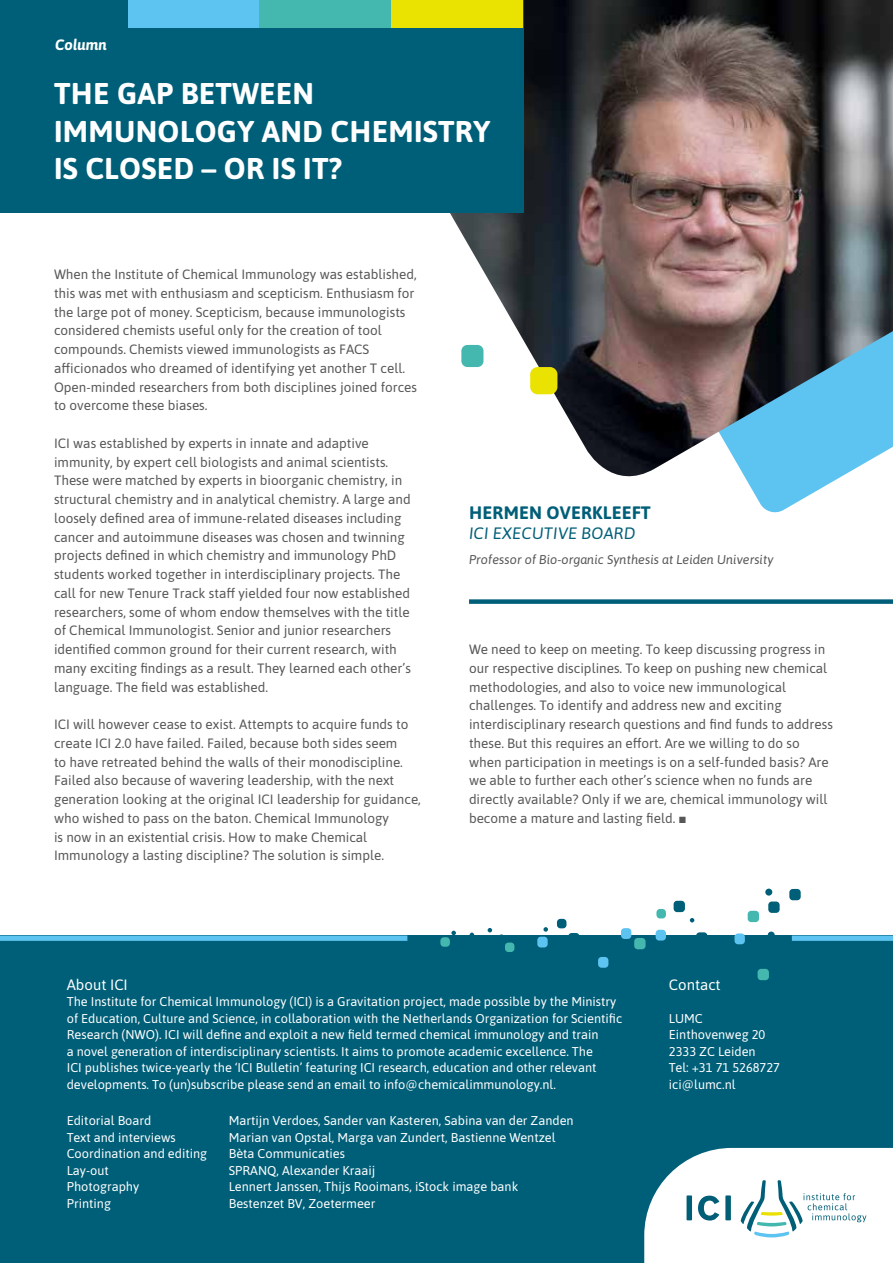
<style>
.page{position:relative;width:893px;height:1263px;background:#fff}
.page>*{position:absolute;margin:0;border:0;box-sizing:border-box;transform-origin:0 0}
.t1{font:700 30px/37.5px "Asap";letter-spacing:.01em;color:#fff}
.t2{font:700 18px "Asap";letter-spacing:.01em;color:#005f78}
.t3{font:italic 16.5px "Asap";letter-spacing:.01em;color:#005f78}
.t4{font:15px "Asap";color:#fff}
.t5{font:italic 700 15px "Asap";color:#fff}
.t6{font:13.5px/18.8px "Asap";color:#575756}
.t7{font:12.75px/16.5px "Asap";color:#fff}
.t8{font:italic 12.75px "Asap";color:#575756}
.s1{font-family:"Arial"}
</style>
<div class="page">
<svg style="left:754px;top:493px;width:59px;height:20px"></svg>
<img style="left:450px;top:0;width:443px;height:493px">
<div style="left:0;top:935px;width:893px;height:328px;background:#005f78"></div>
<div style="left:0;top:0;width:523px;height:213px;background:#005f78"></div>
<div style="left:0;top:935px;width:407px;height:6px;background:#5dc3f0"></div>
<div style="left:440px;top:937px;width:10px;height:10px;background:#44b8af;border-radius:4px"></div>
<div style="left:505px;top:942px;width:9px;height:10px;background:#44b8af;border-radius:4px"></div>
<div style="left:656px;top:909px;width:10px;height:9px;background:#44b8af;border-radius:4px"></div>
<div style="left:568px;top:933px;width:12px;height:11px;background:#005f78;border-radius:4px"></div>
<div style="left:634px;top:938px;width:12px;height:11px;background:#44b8af;border-radius:4px"></div>
<div style="left:696px;top:932px;width:11px;height:12px;background:#005f78;border-radius:4px"></div>
<div style="left:674px;top:901px;width:11px;height:11px;background:#005f78;border-radius:4px"></div>
<div style="left:748px;top:911px;width:11px;height:11px;background:#44b8af;border-radius:4px"></div>
<div style="left:789px;top:889px;width:12px;height:11px;background:#005f78;border-radius:4px"></div>
<div style="left:768px;top:901px;width:12px;height:12px;background:#005f78;border-radius:4px"></div>
<div style="left:758px;top:969px;width:11px;height:11px;background:#44b8af;border-radius:4px"></div>
<div style="left:557px;top:919px;width:9px;height:9px;background:#005f78;border-radius:4px"></div>
<svg style="left:488px;top:928px;width:4px;height:4px"></svg>
<div style="left:498px;top:934px;width:7px;height:7px;background:#005f78;border-radius:50%"></div>
<div style="left:768px;top:931px;width:7px;height:7px;background:#005f78;border-radius:50%"></div>
<div style="left:765px;top:889px;width:7px;height:7px;background:#005f78;border-radius:50%"></div>
<svg style="left:543px;top:927px;width:5px;height:5px"></svg>
<svg style="left:451px;top:931px;width:5px;height:4px"></svg>
<svg style="left:690px;top:918px;width:4px;height:4px"></svg>
<div style="left:537px;top:937px;width:11px;height:10px;background:#5dc3f0;border-radius:4px"></div>
<div style="left:598px;top:957px;width:10px;height:11px;background:#5dc3f0;border-radius:4px"></div>
<div style="left:621px;top:928px;width:10px;height:11px;background:#5dc3f0;border-radius:4px"></div>
<div style="left:656px;top:930px;width:10px;height:10px;background:#5dc3f0;border-radius:4px"></div>
<div style="left:734px;top:933px;width:11px;height:11px;background:#5dc3f0;border-radius:4px"></div>
<div style="left:792px;top:935px;width:101px;height:6px;background:#5dc3f0"></div>
<div style="left:128px;top:0;width:131px;height:27px;background:#5dc3f0"></div>
<div style="left:259px;top:0;width:132px;height:27px;background:#44b8af"></div>
<div style="left:391px;top:0;width:132px;height:27px;background:#eae200"></div>
<svg style="left:644px;top:1148px;width:249px;height:115px;background:#e2edef"></svg>
<div style="left:469px;top:599px;width:424px;height:5px;background:#005f78"></div>
<div style="left:461px;top:345px;width:22px;height:22px;background:#44b8af;border-radius:6px"></div>
<div style="left:530px;top:367px;width:27px;height:27px;background:#eae200;border-radius:7px"></div>
<p class="t5" style="left:55px;top:35px;width:53px">Column</p>
<h1 class="t1" style="left:54px;top:73px;width:438px">THE GAP BETWEEN<br>IMMUNOLOGY AND CHEMISTRY<br>IS CLOSED – OR IS IT?</h1>
<p class="t6" style="left:54px;top:264px;width:365px">When the Institute of Chemical Immunology was established, this was met with enthusiasm and scepticism. Enthusiasm for the large pot of money. Scepticism, because immunologists considered chemists useful only for the creation of tool compounds. Chemists viewed immunologists as FACS afficionados who dreamed of identifying yet another T cell.<br>Open-minded researchers from both disciplines joined forces to overcome these biases.</p>
<p class="t6" style="left:54px;top:433px;width:358px">ICI was established by experts in innate and adaptive immunity, by expert cell biologists and animal scientists.<br>These were matched by experts in bioorganic chemistry, in structural chemistry and in analytical chemistry. A large and loosely defined area of immune-related diseases including cancer and autoimmune diseases was chosen and twinning projects defined in which chemistry and immunology PhD students worked together in interdisciplinary projects. The call for new Tenure Track staff yielded four now established researchers, some of whom endow themselves with the title of Chemical Immunologist. Senior and junior researchers identified common ground for their current research, with many exciting findings as a result. They learned each other’s language. The field was established.</p>
<p class="t6" style="left:54px;top:714px;width:368px">ICI will however cease to exist. Attempts to acquire funds to create ICI 2.0 have failed. Failed, because both sides seem<br>to have retreated behind the walls of their monodiscipline.<br>Failed also because of wavering leadership, with the next generation looking at the original ICI leadership for guidance, who wished to pass on the baton. Chemical Immunology<br>is now in an existential crisis. How to make Chemical Immunology a lasting discipline? The solution is simple.</p>
<h2 class="t2" style="left:469px;top:500px;width:183px">HERMEN OVERKLEEFT</h2>
<p class="t3" style="left:469px;top:522px;width:168px">ICI EXECUTIVE BOARD</p>
<p class="t8" style="left:469px;top:551px;width:306px">Professor of Bio-organic Synthesis at Leiden University</p>
<p class="t6" style="left:469px;top:639px;width:365px">We need to keep on meeting. To keep discussing progress in our respective disciplines. To keep on pushing new chemical methodologies, and also to voice new immunological challenges. To identify and address new and exciting interdisciplinary research questions and find funds to address these. But this requires an effort. Are we willing to do so when participation in meetings is on a self-funded basis? Are we able to further each other’s science when no funds are directly available? Only if we are, chemical immunology will become a mature and lasting field. <span class="s1">■</span></p>
<p class="t4" style="left:67px;top:974px;width:63px">About ICI</p>
<p class="t7" style="left:67px;top:993px;width:557px">The Institute for Chemical Immunology (ICI) is a Gravitation project, made possible by the Ministry of Education, Culture and Science, in collaboration with the Netherlands Organization for Scientific Research (NWO). ICI will define and exploit a new field termed chemical immunology and train<br>a novel generation of interdisciplinary scientists. It aims to promote academic excellence. The<br>ICI publishes twice-yearly the ‘ICI Bulletin’ featuring ICI research, education and other relevant developments. To (un)subscribe please send an email to info@chemicalimmunology.nl.</p>
<p class="t7" style="left:67px;top:1111px;width:86px">Editorial Board</p>
<p class="t7" style="left:229px;top:1111px;width:346px">Martijn Verdoes, Sander van Kasteren, Sabina van der Zanden</p>
<p class="t7" style="left:67px;top:1128px;width:111px">Text and interviews</p>
<p class="t7" style="left:229px;top:1128px;width:328px">Marian van Opstal, Marga van Zundert, Bastienne Wentzel</p>
<p class="t7" style="left:67px;top:1144px;width:142px">Coordination and editing</p>
<p class="t7" style="left:229px;top:1144px;width:118px">Bèta Communicaties</p>
<p class="t7" style="left:67px;top:1161px;width:44px">Lay-out</p>
<p class="t7" style="left:229px;top:1161px;width:148px">SPRANQ, Alexander Kraaij</p>
<p class="t7" style="left:67px;top:1177px;width:74px">Photography</p>
<p class="t7" style="left:229px;top:1177px;width:291px">Lennert Janssen, Thijs Rooimans, iStock image bank</p>
<p class="t7" style="left:67px;top:1194px;width:46px">Printing</p>
<p class="t7" style="left:229px;top:1194px;width:148px">Bestenzet BV, Zoetermeer</p>
<p class="t4" style="left:669px;top:974px;width:53px">Contact</p>
<p class="t7" style="left:669px;top:1009px;width:113px">LUMC<br>Einthovenweg 20<br>2333 ZC Leiden<br>Tel: +31 71 5268727 ici@lumc.nl</p>
</div>
